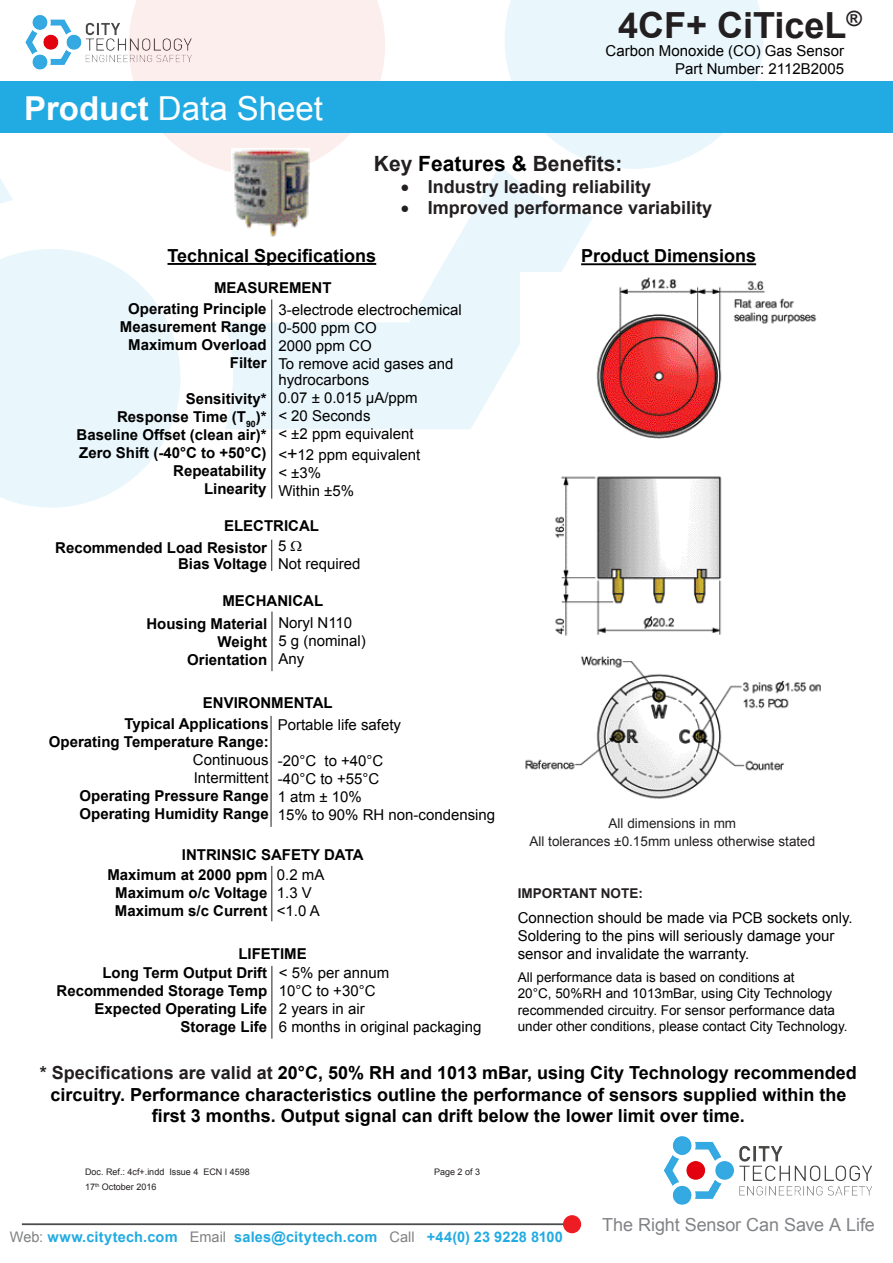
<style>
.page{position:relative;width:893px;height:1263px;background:#fff}
.page>*{position:absolute;margin:0;border:0;box-sizing:border-box;transform-origin:0 0}
.t1{font:700 36px "Arial";color:#231f20}
.t2{font:33px "Arial";color:#fff}
.t3{font:700 21px "Arial";color:#231f20}
.t4{font:700 18px/21.6px "Arial";color:#000;text-align:center}
.t5{font:700 18px "Arial";color:#231f20}
.t6{font:18px "Arial";letter-spacing:-.005em;color:#818386}
.t7{font:15px/18px "Arial";color:#000}
.t8{font:700 15px "Arial";color:#000}
.t9{font:700 14.55px "Arial";letter-spacing:.01em;color:#22abe2}
.t10{font:13.5px/16.2px "Arial";color:#000}
.Head_2{font:13.5px "Arial";color:#231f20}
.t11{font:700 13.5px "Arial";color:#231f20}
.t12{font:9px "Arial";color:#231f20}
.s1{font-weight:700}
.s2{color:#000}
.s3{font-size:18px}
.s4{color:#231f20}
.s5{font-weight:400;color:#808181}
</style>
<div class="page">
<img style="left:25px;top:15px;width:103px;height:55px">
<svg style="left:225px;top:165px;width:368px;height:264px;fill:#e9f6fc"></svg>
<svg style="left:0;top:81px;width:13px;height:123px"></svg>
<svg style="left:0;top:249px;width:180px;height:259px;fill:#e9f6fc"></svg>
<svg style="left:505px;top:0;width:258px;height:169px"></svg>
<svg style="left:128px;top:0;width:257px;height:175px"></svg>
<div style="left:0;top:82px;width:893px;height:51px;background:#22abe2"></div>
<hr style="left:22px;top:1223px;width:554px;height:2px;background:#4b4c4d">
<div style="left:563px;top:1215px;width:18px;height:18px;background:#ee1d23;border-radius:50%"></div>
<img style="left:664px;top:1136px;width:208px;height:69px">
<hr style="left:168px;top:263px;width:208px;height:2px;background:#000">
<hr style="left:581px;top:263px;width:175px;height:2px;background:#000">
<hr style="left:271px;top:299px;width:1px;height:200px;background:#231f20">
<hr style="left:271px;top:540px;width:1px;height:31px;background:#231f20">
<hr style="left:272px;top:612px;width:1px;height:59px;background:#231f20">
<hr style="left:271px;top:716px;width:1px;height:111px;background:#231f20">
<hr style="left:271px;top:866px;width:1px;height:55px;background:#231f20">
<hr style="left:271px;top:966px;width:1px;height:73px;background:#231f20">
<img style="left:231px;top:149px;width:79px;height:88px">
<img style="left:520px;top:273px;width:301px;height:526px">
<h2 class="t2" style="left:24px;top:86px;width:300px"><span class="s1">Product</span> Data Sheet</h2>
<h1 class="t1" style="left:618px;top:1px;width:245px">4CF+ CiTiceL<sup>®</sup></h1>
<p class="t7" style="left:606px;top:42px;width:240px;text-align:right">Carbon Monoxide (CO) Gas Sensor<br>Part Number: 2112B2005</p>
<p class="t3" style="left:374px;top:150px;width:250px">Key <span class="s2">Features &amp;</span> Benefits:</p>
<p class="t5" style="left:401px;top:174px;width:252px">• Industry leading reliability</p>
<p class="t5" style="left:401px;top:196px;width:313px">• Improved performance variability</p>
<p class="t4" style="left:168px;top:245px;width:210px">Technical Specifications</p>
<p class="t4" style="left:581px;top:246px;width:177px">Product Dimensions</p>
<p class="t8" style="left:214px;top:278px;width:119px">MEASUREMENT</p>
<p class="t8" style="left:128px;top:299px;width:140px">Operating Principle</p>
<p class="t8" style="left:120px;top:317px;width:148px">Measurement Range</p>
<p class="t8" style="left:128px;top:335px;width:140px">Maximum Overload</p>
<p class="t8" style="left:230px;top:353px;width:38px">Filter</p>
<p class="t8" style="left:186px;top:389px;width:82px">Sensitivity*</p>
<p class="t8" style="left:117px;top:407px;width:151px">Response Time (T<sub>90</sub>)*</p>
<p class="t8" style="left:77px;top:425px;width:192px">Baseline Offset (clean air)*</p>
<p class="t8" style="left:79px;top:443px;width:189px">Zero Shift (-40°C to +50°C)</p>
<p class="t8" style="left:173px;top:461px;width:95px">Repeatability</p>
<p class="t8" style="left:204px;top:479px;width:64px">Linearity</p>
<p class="t7" style="left:278px;top:301px;width:185px">3-electrode electrochemical</p>
<p class="t7" style="left:278px;top:319px;width:100px">0-500 ppm CO</p>
<p class="t7" style="left:278px;top:337px;width:95px">2000 ppm CO</p>
<p class="t7" style="left:278px;top:356px;width:177px;line-height:16.2px">To remove acid gases and hydrocarbons</p>
<p class="t7" style="left:278px;top:389px;width:141px">0.07 ± 0.015 µA/ppm</p>
<p class="t7" style="left:278px;top:407px;width:94px">&lt; 20 Seconds</p>
<p class="t7" style="left:278px;top:425px;width:137px">&lt; ±2 ppm equivalent</p>
<p class="t7" style="left:278px;top:445px;width:143px">&lt;<span class="s3">+</span>12 ppm equivalent</p>
<p class="t7" style="left:278px;top:463px;width:44px">&lt; ±3%</p>
<p class="t7" style="left:278px;top:481px;width:77px">Within ±5%</p>
<p class="t8" style="left:224px;top:516px;width:96px">ELECTRICAL</p>
<p class="t8" style="left:55px;top:538px;width:213px">Recommended Load Resistor</p>
<p class="t8" style="left:178px;top:554px;width:90px">Bias Voltage</p>
<p class="t7" style="left:278px;top:537px;width:10px">5</p>
<p class="t7" style="left:278px;top:555px;width:84px">Not required</p>
<p class="t8" style="left:222px;top:591px;width:102px">MECHANICAL</p>
<p class="t8" style="left:146px;top:614px;width:122px">Housing Material</p>
<p class="t8" style="left:218px;top:632px;width:51px">Weight</p>
<p class="t8" style="left:187px;top:650px;width:82px">Orientation</p>
<p class="t7" style="left:278px;top:614px;width:75px">Noryl N110</p>
<p class="t7" style="left:278px;top:632px;width:89px">5 g (nominal)</p>
<p class="t7" style="left:278px;top:650px;width:27px">Any</p>
<p class="t8" style="left:203px;top:693px;width:131px">ENVIRONMENTAL</p>
<p class="t8" style="left:125px;top:714px;width:146px">Typical Applications</p>
<p class="t8" style="left:49px;top:732px;width:221px">Operating Temperature Range:</p>
<p class="t7" style="left:193px;top:751px;width:77px">Continuous</p>
<p class="t7" style="left:194px;top:769px;width:77px">Intermittent</p>
<p class="t8" style="left:79px;top:786px;width:191px">Operating Pressure Range</p>
<p class="t8" style="left:80px;top:804px;width:191px">Operating Humidity Range</p>
<p class="t7" style="left:278px;top:716px;width:125px">Portable life safety</p>
<p class="t7" style="left:278px;top:752px;width:107px">-20°C to +40°C</p>
<p class="t7" style="left:278px;top:770px;width:103px">-40°C to +55°C</p>
<p class="t7" style="left:278px;top:788px;width:86px">1 atm ± 10%</p>
<p class="t7" style="left:278px;top:806px;width:219px">15% to 90% RH non-condensing</p>
<p class="Head_2" style="left:609px;top:814px;width:129px">All dimensions in mm</p>
<p class="Head_2" style="left:529px;top:832px;width:287px">All tolerances ±0.15mm unless otherwise stated</p>
<p class="t8" style="left:182px;top:844px;width:183px">INTRINSIC SAFETY DATA</p>
<p class="t8" style="left:107px;top:865px;width:162px">Maximum at 2000 ppm</p>
<p class="t8" style="left:115px;top:883px;width:154px">Maximum o/c Voltage</p>
<p class="t8" style="left:115px;top:901px;width:154px">Maximum s/c Current</p>
<p class="t7" style="left:277px;top:866px;width:49px">0.2 mA</p>
<p class="t7" style="left:277px;top:884px;width:37px">1.3 V</p>
<p class="t7" style="left:277px;top:902px;width:44px">&lt;1.0 A</p>
<p class="t11" style="left:518px;top:884px;width:126px">IMPORTANT NOTE:</p>
<p class="t7" style="left:518px;top:909px;width:336px">Connection should be made via PCB sockets only.<br>Soldering to the pins will seriously damage your sensor and invalidate the warranty.</p>
<p class="t10" style="left:518px;top:969px;width:331px">All performance data is based on conditions at<br>20°C, 50%RH and 1013mBar, using City Technology recommended circuitry. For sensor performance data under other conditions, please contact City Technology.</p>
<p class="t8" style="left:238px;top:943px;width:70px">LIFETIME</p>
<p class="t8" style="left:102px;top:963px;width:166px">Long Term Output Drift</p>
<p class="t8" style="left:57px;top:981px;width:212px">Recommended Storage Temp</p>
<p class="t8" style="left:95px;top:999px;width:174px">Expected Operating Life</p>
<p class="t8" style="left:180px;top:1017px;width:88px">Storage Life</p>
<p class="t4" style="left:40px;top:1062px;width:819px"><span class="s4">* Specifications are valid at</span> 20°C, 50% RH and 1013 mBar, using City Technology recommended circuitry. Performance characteristics outline the performance of sensors supplied within the first 3 months. Output signal can drift below the lower limit over time.</p>
<p class="t7" style="left:279px;top:964px;width:112px">&lt; 5% per annum</p>
<p class="t7" style="left:279px;top:982px;width:98px">10°C to +30°C</p>
<p class="t7" style="left:279px;top:1000px;width:87px">2 years in air</p>
<p class="t7" style="left:279px;top:1018px;width:204px">6 months in original packaging</p>
<p class="t12" style="left:85px;top:1166px;width:166px">Doc. Ref.: 4cf+.indd Issue 4 ECN I 4598</p>
<p class="t12" style="left:434px;top:1166px;width:48px">Page 2 of 3</p>
<p class="t12" style="left:85px;top:1181px;width:73px">17<sup>th</sup> October 2016</p>
<p class="t9" style="left:10px;top:1227px;width:555px"><span class="s5">Web:</span> www.citytech.com <span class="s5">Email</span> sales@citytech.com <span class="s5">Call</span> +44(0) 23 9228 8100</p>
<p class="t6" style="left:602px;top:1213px;width:274px">The Right Sensor Can Save A Life</p>
</div>
